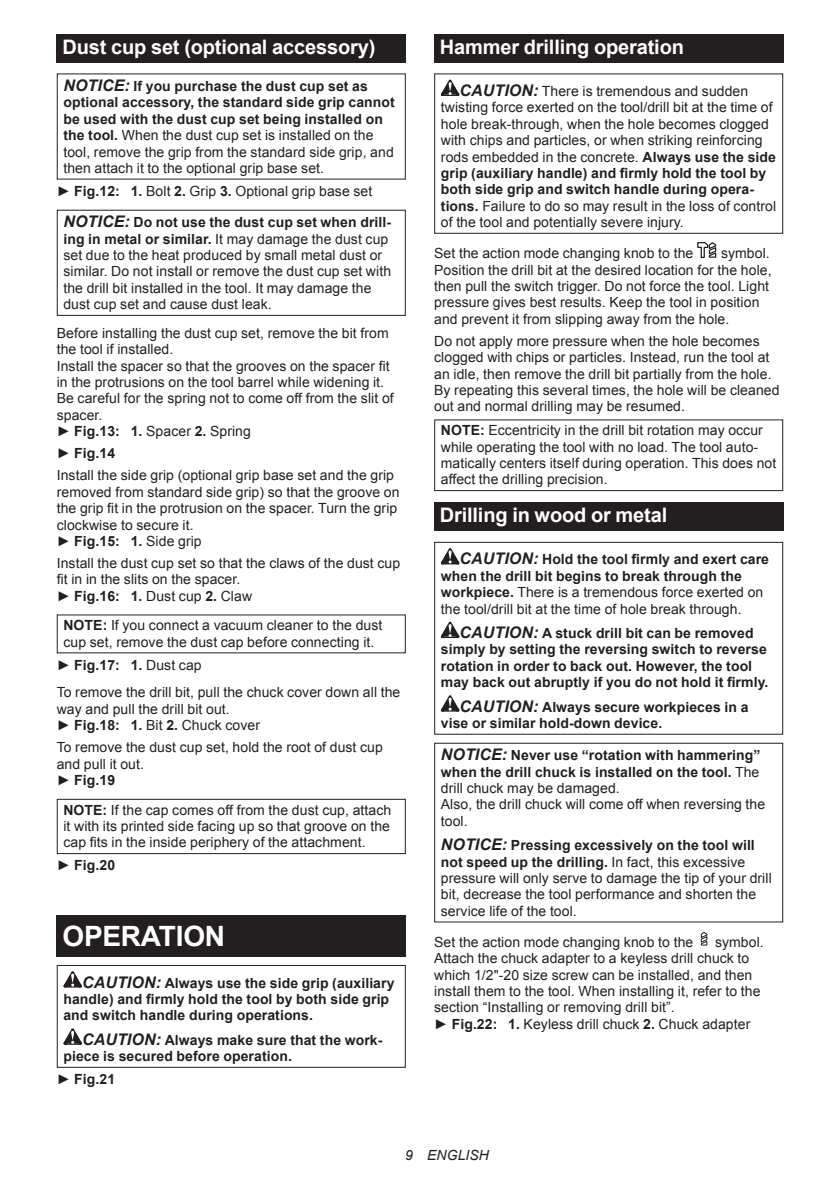
<style>
.page{position:relative;width:840px;height:1191px;background:#fff}
.page>*{position:absolute;margin:0;border:0;box-sizing:border-box;transform-origin:0 0}
.t1{font:700 28px "Arial";letter-spacing:-.01em;color:#fff}
.t2{font:700 20px "Arial";letter-spacing:-.01em;color:#fff}
.t3{font:14px/16.4px "Arial";letter-spacing:.005em;color:#231f20}
.t4{font:700 14px/16.4px "Arial";letter-spacing:.005em;color:#231f20}
.t5{font:italic 14px "Arial";letter-spacing:.005em;color:#231f20}
.s1{font-style:italic;font-size:16px}
.s2{font-weight:400}
.s3{font-weight:700}
.s4{font-weight:700;font-style:italic;font-size:16px}
</style>
<div class="page">
<div style="left:57px;top:34px;width:348px;height:29px;background:#231f20"></div>
<div style="left:57px;top:210px;width:348px;height:106px;border:1px solid #231f20"></div>
<div style="left:57px;top:799px;width:348px;height:55px;border:1px solid #231f20"></div>
<div style="left:57px;top:916px;width:348px;height:41px;background:#231f20"></div>
<svg style="left:63px;top:971px;width:19px;height:16px"></svg>
<svg style="left:63px;top:1028px;width:19px;height:16px"></svg>
<div style="left:57px;top:965px;width:348px;height:102px;border:1px solid #231f20"></div>
<div style="left:434px;top:34px;width:348px;height:29px;background:#231f20"></div>
<svg style="left:440px;top:80px;width:19px;height:16px"></svg>
<div style="left:434px;top:73px;width:348px;height:161px;border:1px solid #231f20"></div>
<svg style="left:697px;top:242px;width:20px;height:16px"></svg>
<div style="left:434px;top:419px;width:348px;height:72px;border:1px solid #231f20"></div>
<div style="left:434px;top:502px;width:348px;height:29px;background:#231f20"></div>
<svg style="left:440px;top:548px;width:19px;height:16px"></svg>
<svg style="left:440px;top:621px;width:19px;height:17px"></svg>
<svg style="left:440px;top:695px;width:19px;height:16px"></svg>
<div style="left:434px;top:542px;width:348px;height:192px;border:1px solid #231f20"></div>
<div style="left:434px;top:742px;width:348px;height:180px;border:1px solid #231f20"></div>
<svg style="left:700px;top:932px;width:7px;height:13px"></svg>
<h2 class="t2" style="left:62px;top:34px;width:314px">Dust cup set (optional accessory)</h2>
<p class="t4" style="left:63px;top:78px;width:333px"><span class="s1">NOTICE:</span> If you purchase the dust cup set as optional accessory, the standard side grip cannot be used with the dust cup set being installed on the tool. <span class="s2">When the dust cup set is installed on the tool, remove the grip from the standard side grip, and then attach it to the optional grip base set.</span></p>
<p class="t3" style="left:57px;top:183px;width:317px">► <span class="s3">Fig.12: 1.</span> Bolt <span class="s3">2.</span> Grip <span class="s3">3.</span> Optional grip base set</p>
<p class="t3" style="left:63px;top:214px;width:329px"><span class="s4">NOTICE:</span> <span class="s3">Do not use the dust cup set when drill&shy;ing in metal or similar.</span> It may damage the dust cup set due to the heat produced by small metal dust or similar. Do not install or remove the dust cup set with the drill bit installed in the tool. It may damage the dust cup set and cause dust leak.</p>
<p class="t3" style="left:57px;top:325px;width:338px">Before installing the dust cup set, remove the bit from the tool if installed.<br>Install the spacer so that the grooves on the spacer fit in the protrusions on the tool barrel while widening it.<br>Be careful for the spring not to come off from the slit of spacer.<br>► <span class="s3">Fig.13: 1.</span> Spacer <span class="s3">2.</span> Spring</p>
<p class="t3" style="left:57px;top:442px;width:338px;line-height:22px">► <span class="s3">Fig.14<br></span>Install the side grip (optional grip base set and the grip</p>
<p class="t3" style="left:57px;top:484px;width:344px">removed from standard side grip) so that the groove on the grip fit in the protrusion on the spacer. Turn the grip clockwise to secure it.<br>► <span class="s3">Fig.15: 1.</span> Side grip</p>
<p class="t3" style="left:57px;top:555px;width:345px">Install the dust cup set so that the claws of the dust cup fit in in the slits on the spacer.<br>► <span class="s3">Fig.16: 1.</span> Dust cup <span class="s3">2.</span> Claw</p>
<p class="t3" style="left:63px;top:617px;width:320px"><span class="s3">NOTE:</span> If you connect a vacuum cleaner to the dust cup set, remove the dust cap before connecting it.</p>
<p class="t3" style="left:57px;top:651px;width:345px;line-height:27.8px">► <span class="s3">Fig.17: 1.</span> Dust cap<br>To remove the drill bit, pull the chuck cover down all the</p>
<p class="t3" style="left:57px;top:701px;width:205px">way and pull the drill bit out.<br>► <span class="s3">Fig.18: 1.</span> Bit <span class="s3">2.</span> Chuck cover</p>
<p class="t3" style="left:57px;top:739px;width:327px">To remove the dust cup set, hold the root of dust cup and pull it out.<br>► <span class="s3">Fig.19</span></p>
<p class="t3" style="left:63px;top:801px;width:329px;text-align:justify"><span class="s3">NOTE:</span> If the cap comes off from the dust cup, attach it with its printed side facing up so that groove on the cap fits in the inside periphery of the attachment.</p>
<p class="t4" style="left:57px;top:857px;width:60px"><span class="s2">►</span> Fig.20</p>
<h1 class="t1" style="left:62px;top:917px;width:164px">OPERATION</h1>
<p class="t4" style="left:63px;top:975px;width:332px;text-indent:19px"><span class="s1">CAUTION:</span> Always use the side grip (auxiliary handle) and firmly hold the tool by both side grip and switch handle during operations.</p>
<p class="t4" style="left:63px;top:1032px;width:320px;text-indent:19px"><span class="s1">CAUTION:</span> Always make sure that the work&shy;piece is secured before operation.</p>
<p class="t4" style="left:57px;top:1071px;width:60px"><span class="s2">►</span> Fig.21</p>
<h2 class="t2" style="left:439px;top:34px;width:245px">Hammer drilling operation</h2>
<p class="t3" style="left:440px;top:83px;width:336px;text-indent:19px"><span class="s4">CAUTION:</span> There is tremendous and sudden twisting force exerted on the tool/drill bit at the time of hole break-through, when the hole becomes clogged with chips and particles, or when striking reinforcing rods embedded in the concrete. <span class="s3">Always use the side grip (auxiliary handle) and firmly hold the tool by both side grip and switch handle during opera&shy;tions.</span> Failure to do so may result in the loss of control of the tool and potentially severe injury.</p>
<p class="t3" style="left:434px;top:245px;width:260px">Set the action mode changing knob to the</p>
<p class="t3" style="left:434px;top:245px;width:339px;text-indent:287px">symbol.<br>Position the drill bit at the desired location for the hole, then pull the switch trigger. Do not force the tool. Light pressure gives best results. Keep the tool in position and prevent it from slipping away from the hole.</p>
<p class="t3" style="left:434px;top:333px;width:347px">Do not apply more pressure when the hole becomes clogged with chips or particles. Instead, run the tool at an idle, then remove the drill bit partially from the hole.<br>By repeating this several times, the hole will be cleaned out and normal drilling may be resumed.</p>
<p class="t3" style="left:440px;top:422px;width:337px"><span class="s3">NOTE:</span> Eccentricity in the drill bit rotation may occur while operating the tool with no load. The tool auto&shy;matically centers itself during operation. This does not affect the drilling precision.</p>
<h2 class="t2" style="left:439px;top:502px;width:229px">Drilling in wood or metal</h2>
<p class="t4" style="left:440px;top:552px;width:329px;text-indent:19px"><span class="s1">CAUTION:</span> Hold the tool firmly and exert care when the drill bit begins to break through the workpiece. <span class="s2">There is a tremendous force exerted on the tool/drill bit at the time of hole break through.</span></p>
<p class="t4" style="left:440px;top:625px;width:329px;text-indent:19px"><span class="s1">CAUTION:</span> A stuck drill bit can be removed simply by setting the reversing switch to reverse rotation in order to back out. However, the tool may back out abruptly if you do not hold it firmly.</p>
<p class="t4" style="left:440px;top:699px;width:309px;text-indent:19px"><span class="s1">CAUTION:</span> Always secure workpieces in a vise or similar hold-down device.</p>
<p class="t3" style="left:440px;top:747px;width:326px"><span class="s4">NOTICE:</span> <span class="s3">Never use “rotation with hammering” when the drill chuck is installed on the tool.</span> The drill chuck may be damaged.<br>Also, the drill chuck will come off when reversing the tool.</p>
<p class="t3" style="left:440px;top:837px;width:332px"><span class="s4">NOTICE:</span> <span class="s3">Pressing excessively on the tool will not speed up the drilling.</span> In fact, this excessive pressure will only serve to damage the tip of your drill bit, decrease the tool performance and shorten the service life of the tool.</p>
<p class="t3" style="left:434px;top:934px;width:260px">Set the action mode changing knob to the</p>
<p class="t3" style="left:434px;top:934px;width:331px;text-indent:281px">symbol.<br>Attach the chuck adapter to a keyless drill chuck to which 1/2"-20 size screw can be installed, and then install them to the tool. When installing it, refer to the section “Installing or removing drill bit”.<br>► <span class="s3">Fig.22: 1.</span> Keyless drill chuck <span class="s3">2.</span> Chuck adapter</p>
<p class="t5" style="left:405px;top:1146px;width:85px">9 ENGLISH</p>
</div>
